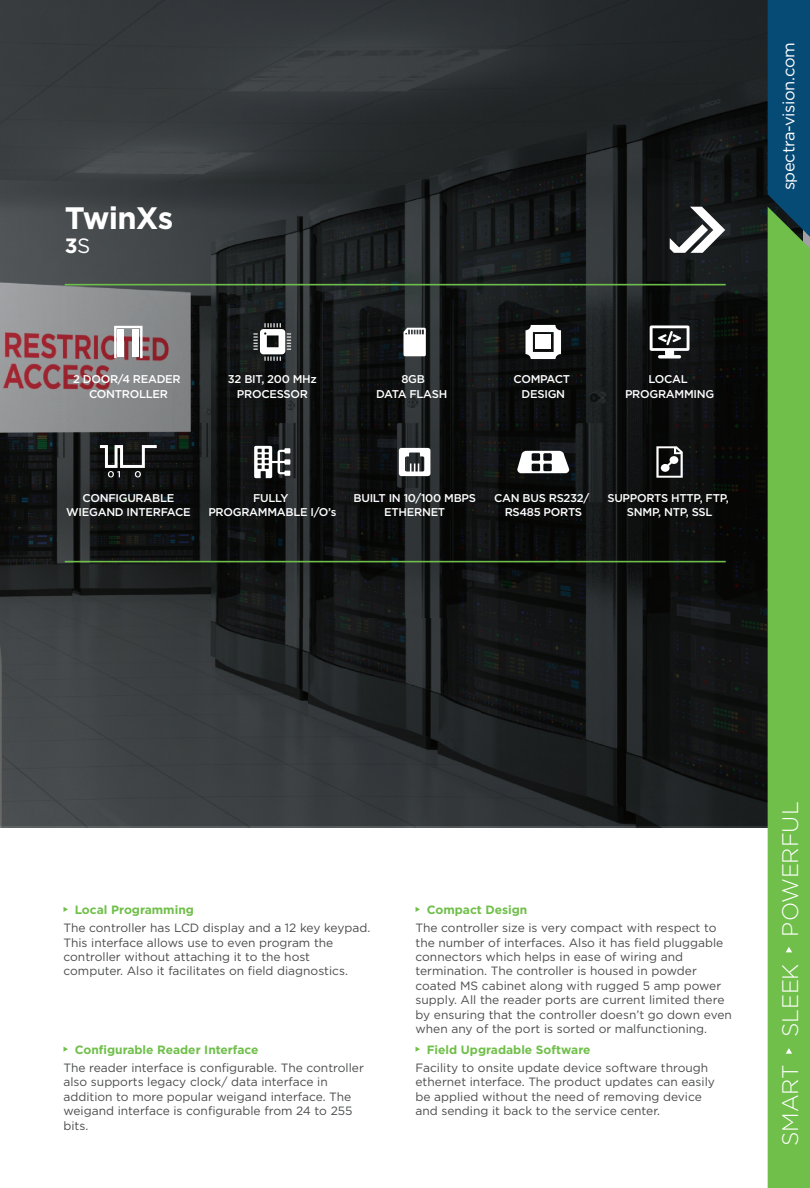
<style>
.page{position:relative;width:810px;height:1188px;background:#fff}
.page>*{position:absolute;margin:0;border:0;box-sizing:border-box;transform-origin:0 0}
.t1{font:700 31.05px "Gotham";letter-spacing:-.025em;color:#fff}
.t2{font:300 22.5px "Gotham";letter-spacing:-.005em;color:#fff}
.t3{font:700 20.7px "Gotham";color:#fff}
.t4{font:16.5px "Gotham";letter-spacing:-.03em;color:#fff}
.t5{font:12px/14.4px "Gotham";color:#4b4c4d}
.t6{font:700 12px "Gotham";color:#70bf4a}
.t7{font:500 11.25px/14.5px "Gotham";letter-spacing:-.025em;color:#fff;text-align:center}
.s1{font-weight:400}
</style>
<div class="page">
<img style="left:0;top:825px;width:767px;height:2px">
<img style="left:0;top:0;width:767px;height:825px">
<div style="left:767px;top:237px;width:43px;height:951px;background:#70bf4a"></div>
<svg style="left:767px;top:0;width:43px;height:237px;background:#0c4c6e"></svg>
<svg style="left:63px;top:907px;width:5px;height:5px"></svg>
<svg style="left:415px;top:907px;width:5px;height:5px"></svg>
<svg style="left:785px;top:1048px;width:7px;height:6px"></svg>
<svg style="left:785px;top:947px;width:7px;height:5px"></svg>
<svg style="left:63px;top:1047px;width:5px;height:5px"></svg>
<svg style="left:415px;top:1047px;width:5px;height:5px"></svg>
<hr style="left:65px;top:284px;width:660px;height:1px;background:#6dbe4b">
<hr style="left:65px;top:561px;width:660px;height:1px;background:#6dbe4b">
<svg style="left:669px;top:207px;width:56px;height:46px"></svg>
<svg style="left:253px;top:323px;width:38px;height:38px"></svg>
<svg style="left:403px;top:328px;width:23px;height:28px"></svg>
<svg style="left:114px;top:326px;width:28px;height:32px"></svg>
<div style="left:117px;top:329px;width:7px;height:27px;background:#fff"></div>
<div style="left:132px;top:329px;width:7px;height:27px;background:#fff"></div>
<svg style="left:525px;top:325px;width:36px;height:34px"></svg>
<div style="left:535px;top:335px;width:16px;height:14px;background:#fff"></div>
<svg style="left:649px;top:325px;width:40px;height:34px"></svg>
<svg style="left:97px;top:444px;width:63px;height:33px"></svg>
<svg style="left:254px;top:446px;width:36px;height:32px"></svg>
<svg style="left:399px;top:448px;width:31px;height:28px"></svg>
<svg style="left:517px;top:451px;width:52px;height:22px"></svg>
<svg style="left:656px;top:446px;width:26px;height:32px"></svg>
<h1 class="t1" style="left:65px;top:197px;width:110px">TwinXs</h1>
<h3 class="t3" style="left:65px;top:232px;width:27px">3<span class="s1">S</span></h3>
<p class="t7" style="left:73px;top:372px;width:109px">2 DOOR/4 READER<br>CONTROLLER</p>
<p class="t7" style="left:228px;top:372px;width:90px">32 BIT, 200 MHz<br>PROCESSOR</p>
<p class="t7" style="left:376px;top:372px;width:73px">8GB<br>DATA FLASH</p>
<p class="t7" style="left:625px;top:372px;width:91px">LOCAL<br>PROGRAMMING</p>
<p class="t7" style="left:513px;top:372px;width:58px">COMPACT<br>DESIGN</p>
<p class="t7" style="left:66px;top:490px;width:126px">CONFIGURABLE<br>WIEGAND INTERFACE</p>
<p class="t7" style="left:208px;top:490px;width:129px">FULLY<br>PROGRAMMABLE I/O’s</p>
<p class="t7" style="left:353px;top:490px;width:124px">BUILT IN 10/100 MBPS<br>ETHERNET</p>
<p class="t7" style="left:607px;top:490px;width:123px">SUPPORTS HTTP, FTP,<br>SNMP, NTP, SSL</p>
<p class="t7" style="left:494px;top:490px;width:97px">CAN BUS RS232/<br>RS485 PORTS</p>
<h3 class="t4" style="left:778px;top:190px;width:150px;rotate:-90deg">spectra-vision.com</h3>
<p class="t6" style="left:75px;top:902px;width:121px">Local Programming</p>
<p class="t6" style="left:426px;top:902px;width:102px">Compact Design</p>
<p class="t5" style="left:63px;top:921px;width:308px">The controller has LCD display and a 12 key keypad.<br>This interface allows use to even program the controller without attaching it to the host computer. Also it facilitates on field diagnostics.</p>
<p class="t5" style="left:415px;top:921px;width:318px">The controller size is very compact with respect to the number of interfaces. Also it has field pluggable connectors which helps in ease of wiring and termination. The controller is housed in powder coated MS cabinet along with rugged 5 amp power supply. All the reader ports are current limited there by ensuring that the controller doesn’t go down even when any of the port is sorted or malfunctioning.</p>
<p class="t6" style="left:75px;top:1042px;width:185px">Configurable Reader Interface</p>
<p class="t6" style="left:426px;top:1042px;width:165px">Field Upgradable Software</p>
<p class="t5" style="left:63px;top:1060px;width:302px">The reader interface is configurable. The controller also supports legacy clock/ data interface in addition to more popular weigand interface. The weigand interface is configurable from 24 to 255 bits.</p>
<p class="t5" style="left:415px;top:1060px;width:301px">Facility to onsite update device software through ethernet interface. The product updates can easily be applied without the need of removing device and sending it back to the service center.</p>
<h2 class="t2" style="left:775px;top:1146px;width:347px;rotate:-90deg">SMART SLEEK POWERFUL</h2>
</div>
